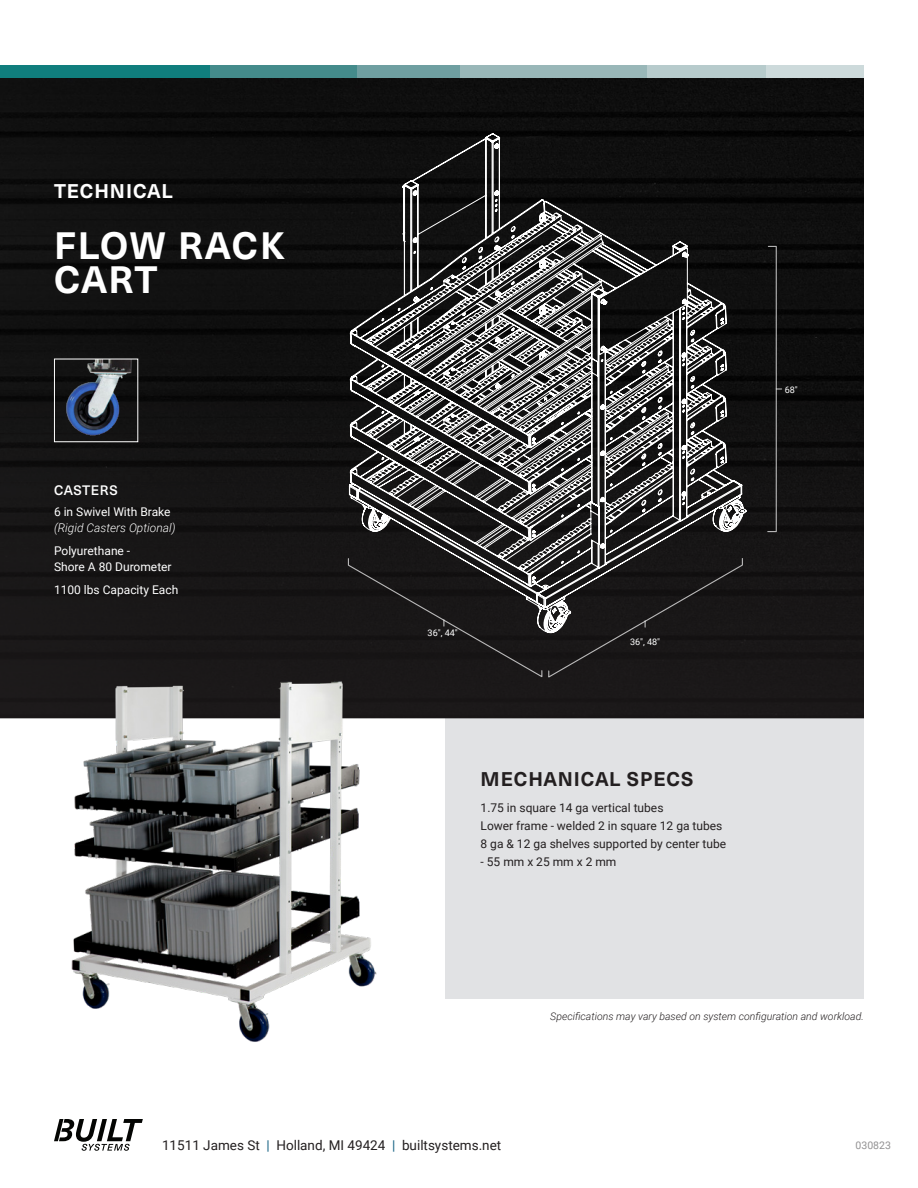
<style>
.page{position:relative;width:918px;height:1188px;background:#fff}
.page>*{position:absolute;margin:0;border:0;box-sizing:border-box;transform-origin:0 0}
.t1{font:700 37.5px/34.5px "Neue Haas Unica W1 G";letter-spacing:.03em;color:#fff}
.t2{font:700 19.5px "Neue Haas Unica W1 G";letter-spacing:.05em;color:#231f20}
.t3{font:700 19.5px "Neue Haas Unica W1 G";letter-spacing:.045em;color:#fff}
.t4{font:13.5px "Roboto";color:#231f20}
.t5{font:500 13.5px "Neue Haas Unica W1 G";letter-spacing:.035em;color:#fff}
.t6{font:12px "Roboto";color:#231f20}
.t7{font:12px/15.8px "Roboto";color:#fff}
.t8{font:italic 300 12px/15.8px "Roboto";color:#fff}
.t9{font:italic 300 10.5px "Roboto";color:#231f20}
.t10{font:10.5px "Roboto";color:#929192}
.t11{font:9px "Roboto";color:#fff}
.s1{font-weight:400;font-style:normal}
.s2{color:#136082}
</style>
<div class="page">
<svg style="left:54px;top:1119px;width:89px;height:32px"></svg>
<div style="left:446px;top:652px;width:418px;height:347px;background:#e1e2e4"></div>
<img style="left:0;top:78px;width:864px;height:640px">
<div style="left:0;top:65px;width:262px;height:13px;background:#107e7d"></div>
<div style="left:210px;top:65px;width:187px;height:13px;background:#448b8b"></div>
<div style="left:357px;top:65px;width:116px;height:13px;background:#6f9fa1"></div>
<div style="left:461px;top:65px;width:190px;height:13px;background:#99b7b8"></div>
<div style="left:647px;top:65px;width:136px;height:13px;background:#b7cbcc"></div>
<div style="left:766px;top:65px;width:98px;height:13px;background:#cddadb"></div>
<img style="left:56px;top:361px;width:80px;height:79px">
<div style="left:54px;top:359px;width:84px;height:83px;border:1px solid #fff"></div>
<div style="left:548px;top:634px;width:195px;height:44px;background:#191718"></div>
<div style="left:348px;top:634px;width:194px;height:43px;background:#191718"></div>
<svg style="left:767px;top:246px;width:15px;height:286px;background:#1c1b1c"></svg>
<svg style="left:348px;top:133px;width:399px;height:501px;background:#3e3d3d"></svg>
<img style="left:48px;top:650px;width:353px;height:392px">
<p class="t3" style="left:54px;top:177px;width:120px">TECHNICAL</p>
<p class="t1" style="left:54px;top:226px;width:233px">FLOW RACK<br>CART</p>
<p class="t5" style="left:54px;top:480px;width:65px">CASTERS</p>
<p class="t8" style="left:54px;top:503px;width:123px"><span class="s1">6 in Swivel With Brake </span>(Rigid Casters Optional)</p>
<p class="t7" style="left:54px;top:542px;width:119px">Polyurethane -<br>Shore A 80 Durometer</p>
<p class="t7" style="left:54px;top:581px;width:126px">1100 lbs Capacity Each</p>
<p class="t11" style="left:785px;top:384px;width:15px">68"</p>
<p class="t11" style="left:428px;top:627px;width:32px">36", 44"</p>
<p class="t11" style="left:630px;top:635px;width:32px">36", 48"</p>
<p class="t2" style="left:481px;top:764px;width:214px">MECHANICAL SPECS</p>
<p class="t6" style="left:481px;top:799px;width:184px">1.75 in square 14 ga vertical tubes</p>
<p class="t6" style="left:481px;top:817px;width:243px">Lower frame - welded 2 in square 12 ga tubes</p>
<p class="t6" style="left:481px;top:835px;width:247px">8 ga &amp; 12 ga shelves supported by center tube</p>
<p class="t6" style="left:481px;top:853px;width:137px">- 55 mm x 25 mm x 2 mm</p>
<p class="t9" style="left:550px;top:1009px;width:315px">Specifications may vary based on system configuration and workload.</p>
<p class="t4" style="left:162px;top:1135px;width:341px">11511 James St <span class="s2">|</span> Holland, MI 49424 <span class="s2">|</span> builtsystems.net</p>
<p class="t10" style="left:856px;top:1138px;width:37px">030823</p>
</div>
